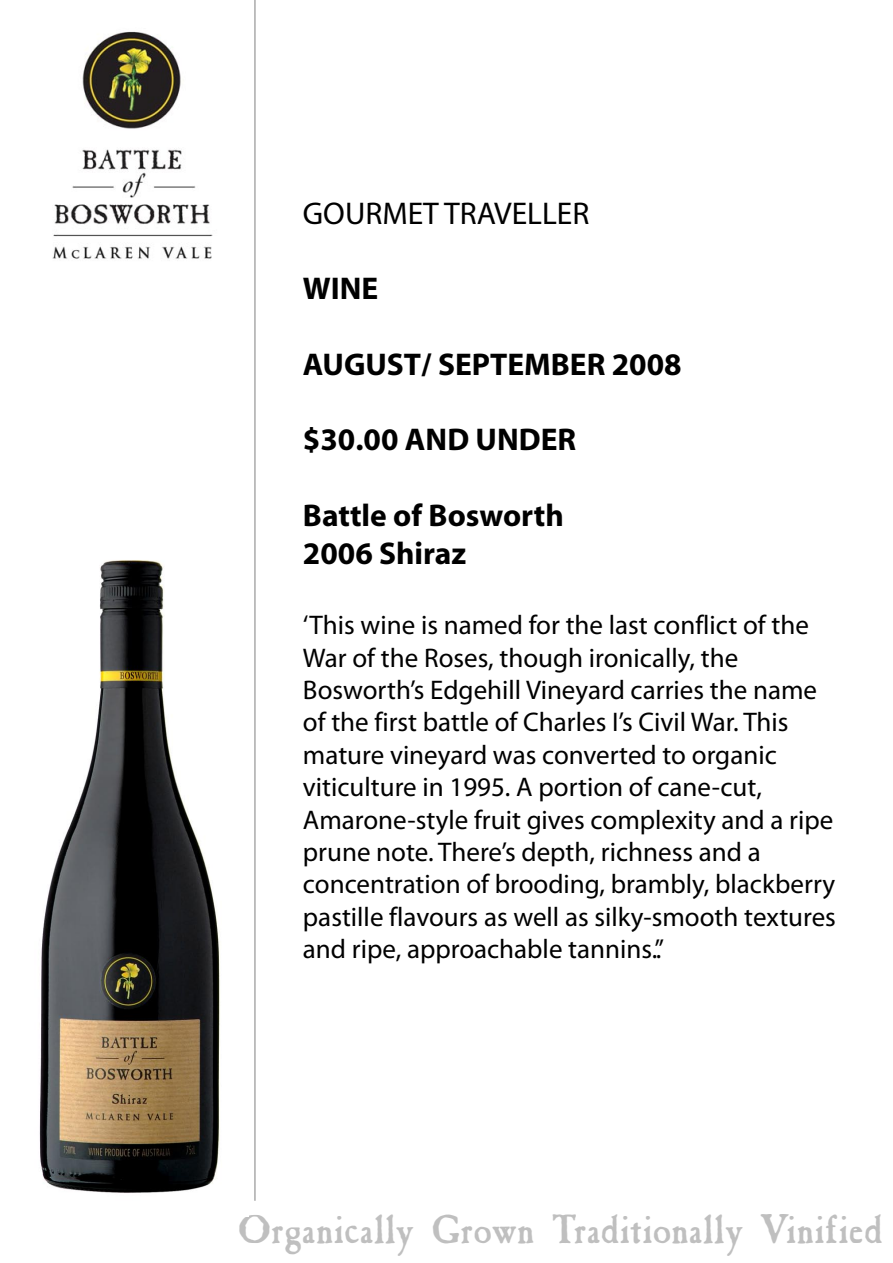
<style>
.page{position:relative;width:893px;height:1263px;background:#fff}
.page>*{position:absolute;margin:0;border:0;box-sizing:border-box;transform-origin:0 0}
.t1{font:39.75px "Caslon Antique VL";letter-spacing:.01em;color:#bfbfbf}
.t2{font:700 31.5px/37.8px "Myriad";color:#000}
.t3{font:31.5px "Myriad";color:#000}
.t4{font:27px/32.4px "Myriad Pro";color:#000}
</style>
<div class="page">
<hr style="left:255px;top:0;width:1px;height:1201px;background:#808080">
<img style="left:52px;top:31px;width:161px;height:228px">
<img style="left:39px;top:560px;width:181px;height:633px">
<p class="t3" style="left:303px;top:197px;width:288px">GOURMET TRAVELLER</p>
<p class="t2" style="left:303px;top:271px;width:77px">WINE</p>
<p class="t2" style="left:303px;top:346px;width:380px">AUGUST/ SEPTEMBER 2008</p>
<p class="t2" style="left:303px;top:422px;width:275px">$30.00 AND UNDER</p>
<p class="t2" style="left:303px;top:498px;width:262px">Battle of Bosworth<br>2006 Shiraz</p>
<p class="t4" style="left:303px;top:608px;width:534px">‘This wine is named for the last conflict of the War of the Roses, though ironically, the Bosworth’s Edgehill Vineyard carries the name of the first battle of Charles I’s Civil War. This mature vineyard was converted to organic viticulture in 1995. A portion of cane-cut, Amarone-style fruit gives complexity and a ripe prune note. There’s depth, richness and a concentration of brooding, brambly, blackberry pastille flavours as well as silky-smooth textures and ripe, approachable tannins.’.’</p>
<h1 class="t1" style="left:239px;top:1205px;width:646px">Organically Grown Traditionally Vinified</h1>
</div>
